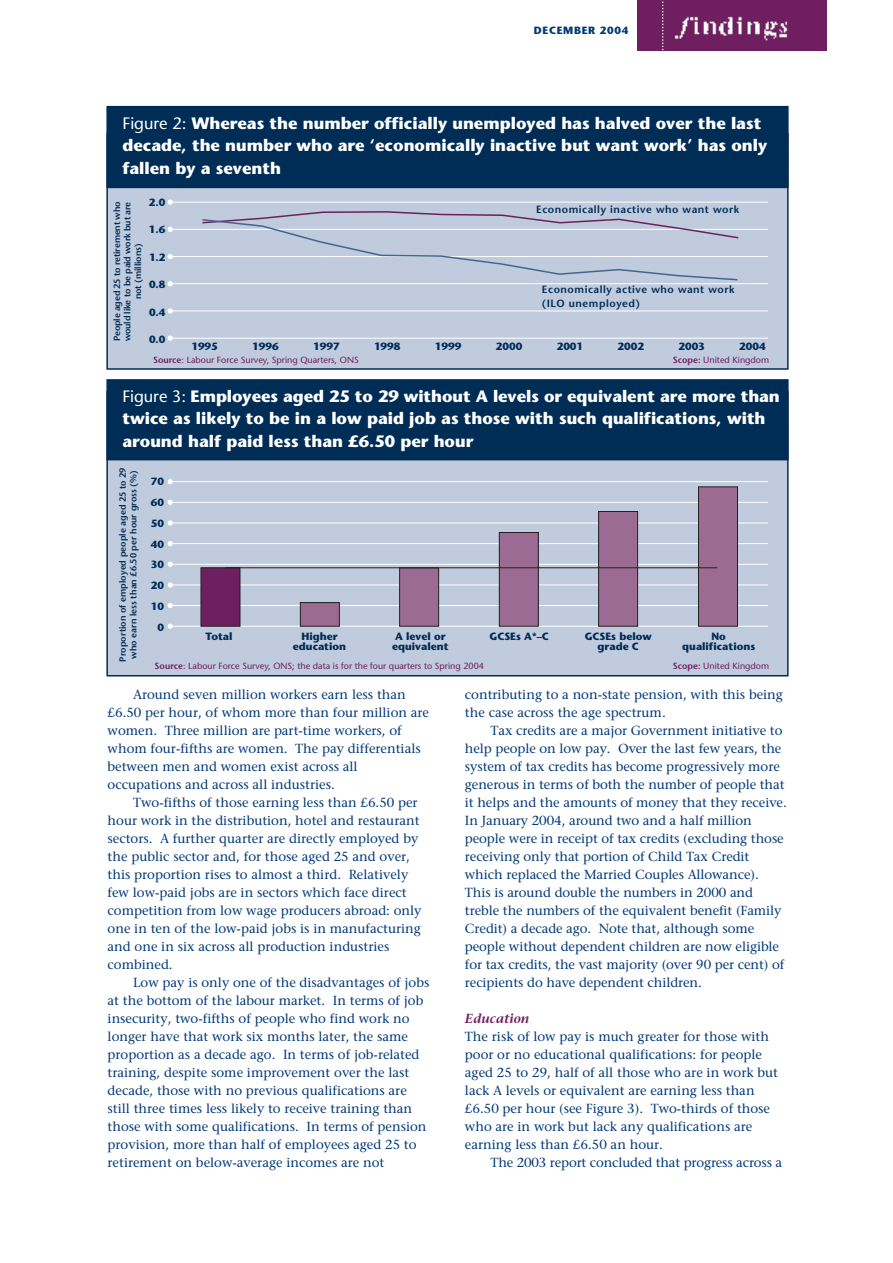
<style>
.page{position:relative;width:893px;height:1263px;background:#fff}
.page>*{position:absolute;margin:0;border:0;box-sizing:border-box;transform-origin:0 0}
.t1{font:700 16.5px/22.5px "Stone Sans";color:#fff}
.t2{font:13.2px/18px "Stone Serif";color:#003876}
.t3{font:italic 600 13.2px "Stone Serif";color:#6f1f5f}
.t4{font:700 10.5px/20.7px "Stone Sans";color:#002d56;text-align:center}
.t5{font:600 10.5px/13.5px "Stone Sans";letter-spacing:.05em;color:#002d56}
.t6{font:700 10.5px "Stone Sans";letter-spacing:.065em;color:#003876}
.t7{font:9px "Stone Sans";color:#6e1f5f}
.t8{font:600 9px/10.5px "Stone Sans";letter-spacing:-.005em;color:#002d56;text-align:center}
.s1{font-weight:400}
.s2{font-weight:600}
</style>
<div class="page">
<div style="left:637px;top:0;width:189px;height:50px;background:#6f1f5f"></div>
<img style="left:663px;top:12px;width:125px;height:38px">
<svg style="left:662px;top:1px;width:1px;height:50px"></svg>
<div style="left:106px;top:133px;width:682px;height:237px;background:#c0cbdd;border:2px solid #002d56"></div>
<div style="left:106px;top:106px;width:682px;height:82px;background:#002d56"></div>
<hr style="left:172px;top:338px;width:596px;height:1px;background:#fff">
<svg style="left:168px;top:336px;width:5px;height:5px"></svg>
<hr style="left:172px;top:311px;width:596px;height:1px;background:#fff">
<svg style="left:168px;top:308px;width:5px;height:6px"></svg>
<hr style="left:172px;top:283px;width:596px;height:1px;background:#fff">
<svg style="left:168px;top:281px;width:5px;height:5px"></svg>
<hr style="left:172px;top:256px;width:596px;height:1px;background:#fff">
<svg style="left:168px;top:254px;width:5px;height:5px"></svg>
<hr style="left:172px;top:229px;width:596px;height:1px;background:#fff">
<svg style="left:168px;top:227px;width:5px;height:5px"></svg>
<hr style="left:172px;top:202px;width:596px;height:1px;background:#fff">
<svg style="left:168px;top:199px;width:5px;height:6px"></svg>
<svg style="left:201px;top:211px;width:539px;height:70px"></svg>
<div style="left:106px;top:391px;width:682px;height:285px;background:#c0cbdd;border:2px solid #002d56"></div>
<div style="left:106px;top:379px;width:682px;height:81px;background:#002d56;border:2px solid #002d56"></div>
<hr style="left:172px;top:626px;width:596px;height:1px;background:#fff">
<svg style="left:168px;top:624px;width:5px;height:5px"></svg>
<hr style="left:172px;top:605px;width:596px;height:1px;background:#fff">
<svg style="left:168px;top:603px;width:5px;height:5px"></svg>
<hr style="left:172px;top:585px;width:596px;height:1px;background:#fff">
<svg style="left:168px;top:582px;width:5px;height:6px"></svg>
<hr style="left:172px;top:564px;width:596px;height:1px;background:#fff">
<svg style="left:168px;top:562px;width:5px;height:5px"></svg>
<hr style="left:172px;top:543px;width:596px;height:1px;background:#fff">
<svg style="left:168px;top:541px;width:5px;height:5px"></svg>
<hr style="left:172px;top:523px;width:596px;height:1px;background:#fff">
<svg style="left:168px;top:520px;width:5px;height:6px"></svg>
<hr style="left:172px;top:502px;width:596px;height:1px;background:#fff">
<svg style="left:168px;top:500px;width:5px;height:5px"></svg>
<hr style="left:172px;top:481px;width:596px;height:1px;background:#fff">
<svg style="left:168px;top:479px;width:5px;height:5px"></svg>
<div style="left:200px;top:567px;width:40px;height:60px;background:#6e1f5f;border:1px solid #231f1f"></div>
<div style="left:300px;top:602px;width:40px;height:25px;background:#9b6b93;border:1px solid #231f1f"></div>
<div style="left:399px;top:567px;width:40px;height:60px;background:#9b6b93;border:1px solid #231f1f"></div>
<div style="left:499px;top:533px;width:39px;height:93px;background:#9b6b93"></div>
<div style="left:499px;top:532px;width:39px;height:95px;border:1px solid #231f1f"></div>
<div style="left:598px;top:511px;width:40px;height:116px;background:#9b6b93;border:1px solid #231f1f"></div>
<div style="left:698px;top:486px;width:39px;height:141px;background:#9b6b93;border:1px solid #231f1f"></div>
<hr style="left:225px;top:567px;width:492px;height:1px;background:#231f1f">
<p class="t6" style="left:534px;top:26px;width:96px">DECEMBER 2004</p>
<p class="t1" style="left:122px;top:114px;width:646px"><span class="s1">Figure 2:</span> Whereas the number officially unemployed has halved over the last decade, the number who are ‘economically inactive but want work’ has only fallen by a seventh</p>
<p class="t5" style="left:536px;top:203px;width:204px">Economically inactive who want work</p>
<p class="t4" style="left:149px;top:193px;width:18px">2.0</p>
<p class="t4" style="left:149px;top:220px;width:18px">1.6</p>
<p class="t4" style="left:149px;top:248px;width:18px">1.2</p>
<p class="t4" style="left:149px;top:275px;width:18px">0.8</p>
<p class="t4" style="left:149px;top:303px;width:18px">0.4</p>
<p class="t4" style="left:149px;top:330px;width:18px">0.0</p>
<p class="t7" style="left:153px;top:356px;width:207px"><span class="s2">Source</span>: Labour Force Survey, Spring Quarters, ONS</p>
<p class="t8" style="left:113px;top:341px;width:141px;rotate:-90deg">People aged 25 to retirement who would like to be paid work but are not (millions)</p>
<p class="t5" style="left:542px;top:284px;width:194px">Economically active who want work (ILO unemployed)</p>
<p class="t4" style="left:191px;top:338px;width:28px">1995</p>
<p class="t4" style="left:252px;top:338px;width:28px">1996</p>
<p class="t4" style="left:313px;top:338px;width:28px">1997</p>
<p class="t4" style="left:374px;top:338px;width:28px">1998</p>
<p class="t4" style="left:435px;top:338px;width:28px">1999</p>
<p class="t4" style="left:617px;top:338px;width:28px">2002</p>
<p class="t4" style="left:678px;top:338px;width:28px">2003</p>
<p class="t4" style="left:496px;top:338px;width:28px">2000</p>
<p class="t4" style="left:556px;top:338px;width:28px">2001</p>
<p class="t4" style="left:739px;top:338px;width:28px">2004</p>
<p class="t7" style="left:672px;top:356px;width:98px"><span class="s2">Scope:</span> United Kingdom</p>
<p class="t1" style="left:122px;top:387px;width:659px"><span class="s1">Figure 3:</span> Employees aged 25 to 29 without A levels or equivalent are more than twice as likely to be in a low paid job as those with such qualifications, with around half paid less than £6.50 per hour</p>
<p class="t8" style="left:118px;top:662px;width:196px;rotate:-90deg">Proportion of employed people aged 25 to 29 who earn less than £6.50 per hour gross (%)</p>
<p class="t4" style="left:151px;top:473px;width:15px;text-align:right">70<br>60<br>50<br>40<br>30<br>20<br>10<br>0</p>
<p class="t7" style="left:154px;top:662px;width:331px"><span class="s2">Source</span>: Labour Force Survey, ONS; the data is for the four quarters to Spring 2004</p>
<p class="t4" style="left:205px;top:627px;width:28px">Total</p>
<p class="t4" style="left:293px;top:632px;width:55px;line-height:10.5px">Higher education</p>
<p class="t4" style="left:392px;top:632px;width:58px;line-height:10.5px;text-align:left">A level or equivalent</p>
<p class="t4" style="left:489px;top:627px;width:61px">GCSEs A*–C</p>
<p class="t4" style="left:584px;top:632px;width:69px;line-height:10.5px">GCSEs below grade C</p>
<p class="t4" style="left:682px;top:632px;width:74px;line-height:10.5px">No qualifications</p>
<p class="t7" style="left:672px;top:662px;width:98px"><span class="s2">Scope:</span> United Kingdom</p>
<p class="t2" style="left:108px;top:687px;width:323px;text-indent:26px">Around seven million workers earn less than £6.50 per hour, of whom more than four million are women. Three million are part-time workers, of whom four-fifths are women. The pay differentials between men and women exist across all occupations and across all industries.</p>
<p class="t2" style="left:108px;top:795px;width:315px;text-indent:26px">Two-fifths of those earning less than £6.50 per hour work in the distribution, hotel and restaurant sectors. A further quarter are directly employed by the public sector and, for those aged 25 and over, this proportion rises to almost a third. Relatively few low-paid jobs are in sectors which face direct competition from low wage producers abroad: only one in ten of the low-paid jobs is in manufacturing and one in six across all production industries combined.</p>
<p class="t2" style="left:108px;top:975px;width:323px;text-indent:26px">Low pay is only one of the disadvantages of jobs at the bottom of the labour market. In terms of job insecurity, two-fifths of people who find work no longer have that work six months later, the same proportion as a decade ago. In terms of job-related training, despite some improvement over the last decade, those with no previous qualifications are still three times less likely to receive training than those with some qualifications. In terms of pension provision, more than half of employees aged 25 to retirement on below-average incomes are not</p>
<p class="t2" style="left:465px;top:687px;width:319px">contributing to a non-state pension, with this being the case across the age spectrum.</p>
<p class="t2" style="left:465px;top:723px;width:323px;text-indent:26px">Tax credits are a major Government initiative to help people on low pay. Over the last few years, the system of tax credits has become progressively more generous in terms of both the number of people that it helps and the amounts of money that they receive.<br>In January 2004, around two and a half million people were in receipt of tax credits (excluding those receiving only that portion of Child Tax Credit which replaced the Married Couples Allowance).<br>This is around double the numbers in 2000 and treble the numbers of the equivalent benefit (Family Credit) a decade ago. Note that, although some people without dependent children are now eligible for tax credits, the vast majority (over 90 per cent) of recipients do have dependent children.</p>
<p class="t3" style="left:465px;top:1014px;width:66px">Education</p>
<p class="t2" style="left:465px;top:1029px;width:314px">The risk of low pay is much greater for those with poor or no educational qualifications: for people aged 25 to 29, half of all those who are in work but lack A levels or equivalent are earning less than £6.50 per hour (see Figure 3). Two-thirds of those who are in work but lack any qualifications are earning less than £6.50 an hour.</p>
<p class="t2" style="left:490px;top:1155px;width:293px">The 2003 report concluded that progress across a</p>
</div>
